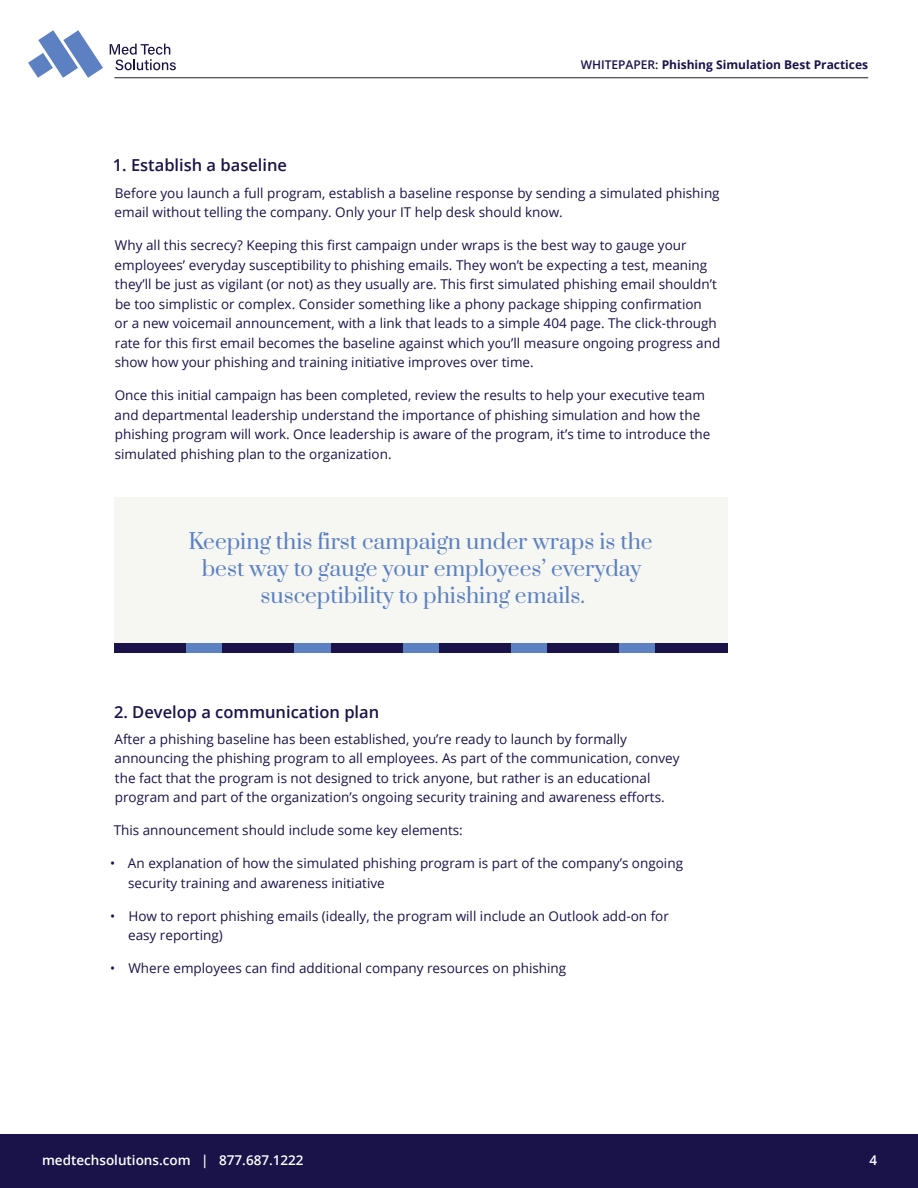
<style>
.page{position:relative;width:918px;height:1188px;background:#fff}
.page>*{position:absolute;margin:0;border:0;box-sizing:border-box;transform-origin:0 0}
.t1{font:21px/27px "Prata";color:#5c80c1;text-align:center}
.t2{font:600 16.5px "Open Sans";color:#191349}
.t3{font:13.5px/19.5px "Open Sans";color:#191349}
.t4{font:600 13.5px "Open Sans";color:#fff}
.t5{font:700 12px "Open Sans";color:#191349}
.s1{font-weight:600}
</style>
<div class="page">
<div style="left:0;top:1134px;width:918px;height:54px;background:#191349"></div>
<div style="left:114px;top:497px;width:614px;height:147px;background:#f6f7f3"></div>
<div style="left:114px;top:644px;width:73px;height:9px;background:#191349"></div>
<div style="left:187px;top:644px;width:36px;height:9px;background:#5c80c1"></div>
<div style="left:223px;top:644px;width:72px;height:9px;background:#191349"></div>
<div style="left:295px;top:644px;width:36px;height:9px;background:#5c80c1"></div>
<div style="left:331px;top:644px;width:72px;height:9px;background:#191349"></div>
<div style="left:403px;top:644px;width:36px;height:9px;background:#5c80c1"></div>
<div style="left:439px;top:644px;width:72px;height:9px;background:#191349"></div>
<div style="left:511px;top:644px;width:36px;height:9px;background:#5c80c1"></div>
<div style="left:547px;top:644px;width:73px;height:9px;background:#191349"></div>
<div style="left:620px;top:644px;width:36px;height:9px;background:#5c80c1"></div>
<div style="left:656px;top:644px;width:72px;height:9px;background:#191349"></div>
<svg style="left:28px;top:30px;width:75px;height:48px"></svg>
<svg style="left:110px;top:44px;width:66px;height:26px"></svg>
<hr style="left:114px;top:78px;width:754px;height:1px;background:#231f20">
<p class="t5" style="left:581px;top:56px;width:289px"><span class="s1">WHITEPAPER:</span> Phishing Simulation Best Practices</p>
<p class="t2" style="left:113px;top:154px;width:176px">1. Establish a baseline</p>
<p class="t3" style="left:115px;top:183px;width:607px">Before you launch a full program, establish a baseline response by sending a simulated phishing email without telling the company. Only your IT help desk should know.</p>
<p class="t3" style="left:115px;top:235px;width:607px">Why all this secrecy? Keeping this first campaign under wraps is the best way to gauge your employees’ everyday susceptibility to phishing emails. They won’t be expecting a test, meaning they’ll be just as vigilant (or not) as they usually are. This first simulated phishing email shouldn’t be too simplistic or complex. Consider something like a phony package shipping confirmation<br>or a new voicemail announcement, with a link that leads to a simple 404 page. The click-through rate for this first email becomes the baseline against which you’ll measure ongoing progress and show how your phishing and training initiative improves over time.</p>
<p class="t3" style="left:115px;top:385px;width:597px">Once this initial campaign has been completed, review the results to help your executive team and departmental leadership understand the importance of phishing simulation and how the phishing program will work. Once leadership is aware of the program, it’s time to introduce the simulated phishing plan to the organization.</p>
<h1 class="t1" style="left:189px;top:527px;width:466px">Keeping this first campaign under wraps is the best way to gauge your employees’ everyday susceptibility to phishing emails.</h1>
<p class="t2" style="left:114px;top:700px;width:267px">2. Develop a communication plan</p>
<p class="t3" style="left:114px;top:729px;width:567px">After a phishing baseline has been established, you’re ready to launch by formally announcing the phishing program to all employees. As part of the communication, convey the fact that the program is not designed to trick anyone, but rather is an educational program and part of the organization’s ongoing security training and awareness efforts.</p>
<p class="t3" style="left:114px;top:820px;width:351px">This announcement should include some key elements:</p>
<p class="t3" style="left:128px;top:853px;width:556px;text-indent:-18px">• An explanation of how the simulated phishing program is part of the company’s ongoing security training and awareness initiative</p>
<p class="t3" style="left:128px;top:906px;width:542px;text-indent:-18px">• How to report phishing emails (ideally, the program will include an Outlook add-on for easy reporting)</p>
<p class="t3" style="left:110px;top:958px;width:458px">• Where employees can find additional company resources on phishing</p>
<p class="t4" style="left:42px;top:1150px;width:263px">medtechsolutions.com | 877.687.1222</p>
<p class="t4" style="left:869px;top:1150px;width:9px">4</p>
</div>
